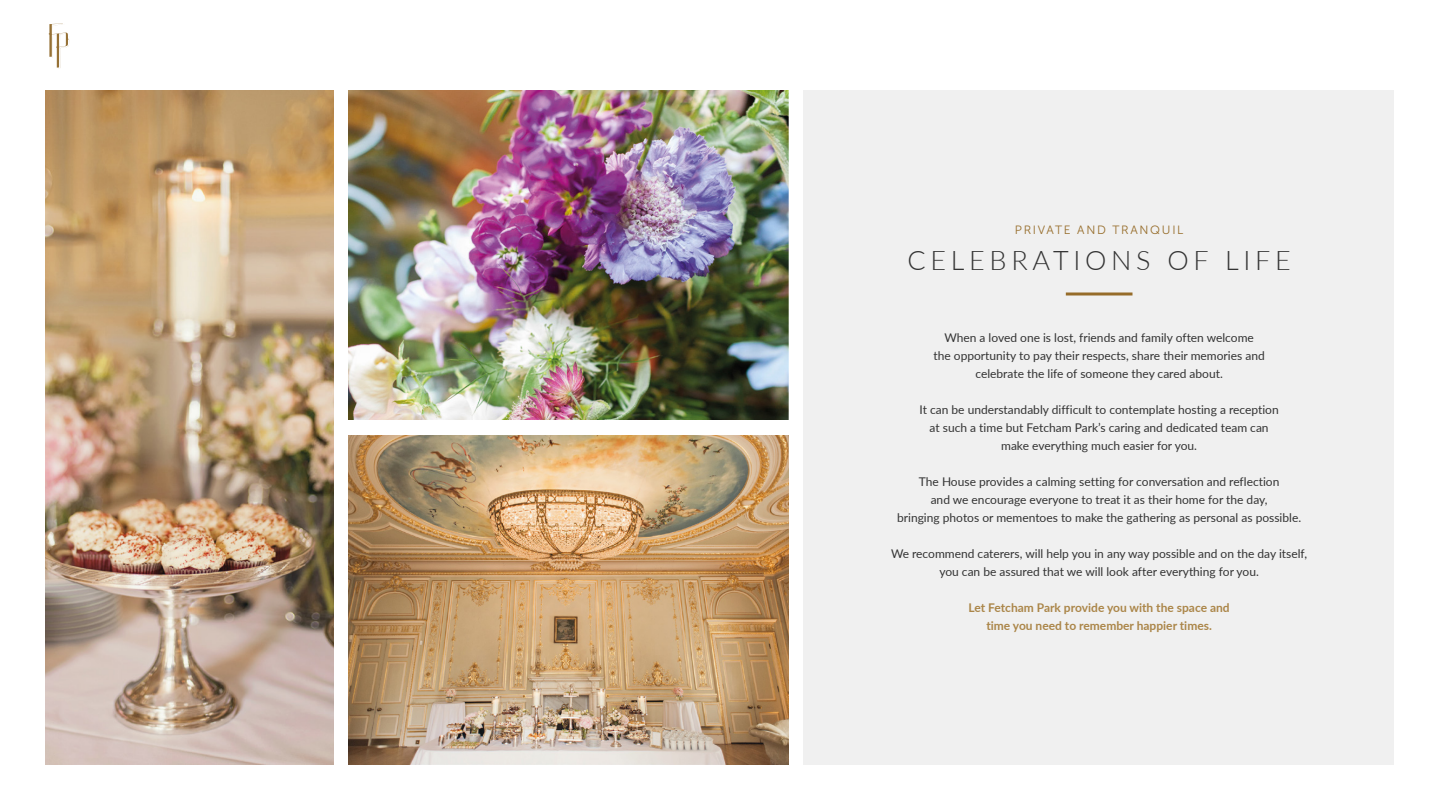
<style>
.page{position:relative;width:1440px;height:810px;background:#fff}
.page>*{position:absolute;margin:0;border:0;box-sizing:border-box;transform-origin:0 0}
.t1{font:300 27px "Lato";letter-spacing:.175em;color:#333}
.t2{font:12px/18px "Lato";color:#333;text-align:center}
.t3{font:700 12px/18px "Lato";color:#ab8649;text-align:center}
.t4{font:12px "Museo Sans 300";letter-spacing:.14em;color:#966c29}
</style>
<div class="page">
<div style="left:803px;top:90px;width:591px;height:675px;background:#f0f0f0"></div>
<svg style="left:1066px;top:292px;width:67px;height:4px"></svg>
<svg style="left:49px;top:23px;width:21px;height:45px"></svg>
<img style="left:348px;top:90px;width:440px;height:330px">
<img style="left:348px;top:435px;width:440px;height:330px">
<img style="left:45px;top:90px;width:288px;height:675px">
<p class="t4" style="left:1015px;top:223px;width:170px">PRIVATE AND TRANQUIL</p>
<h1 class="t1" style="left:907px;top:242px;width:385px">CELEBRATIONS OF LIFE</h1>
<p class="t2" style="left:933px;top:328px;width:333px">When a loved one is lost, friends and family often welcome<br>the opportunity to pay their respects, share their memories and celebrate the life of someone they cared about.</p>
<p class="t2" style="left:920px;top:400px;width:361px">It can be understandably difficult to contemplate hosting a reception at such a time but Fetcham Park’s caring and dedicated team can make everything much easier for you.</p>
<p class="t2" style="left:897px;top:472px;width:406px">The House provides a calming setting for conversation and reflection<br>and we encourage everyone to treat it as their home for the day,<br>bringing photos or mementoes to make the gathering as personal as possible.</p>
<p class="t2" style="left:891px;top:544px;width:418px">We recommend caterers, will help you in any way possible and on the day itself, you can be assured that we will look after everything for you.</p>
<p class="t3" style="left:969px;top:598px;width:263px">Let Fetcham Park provide you with the space and time you need to remember happier times.</p>
</div>
